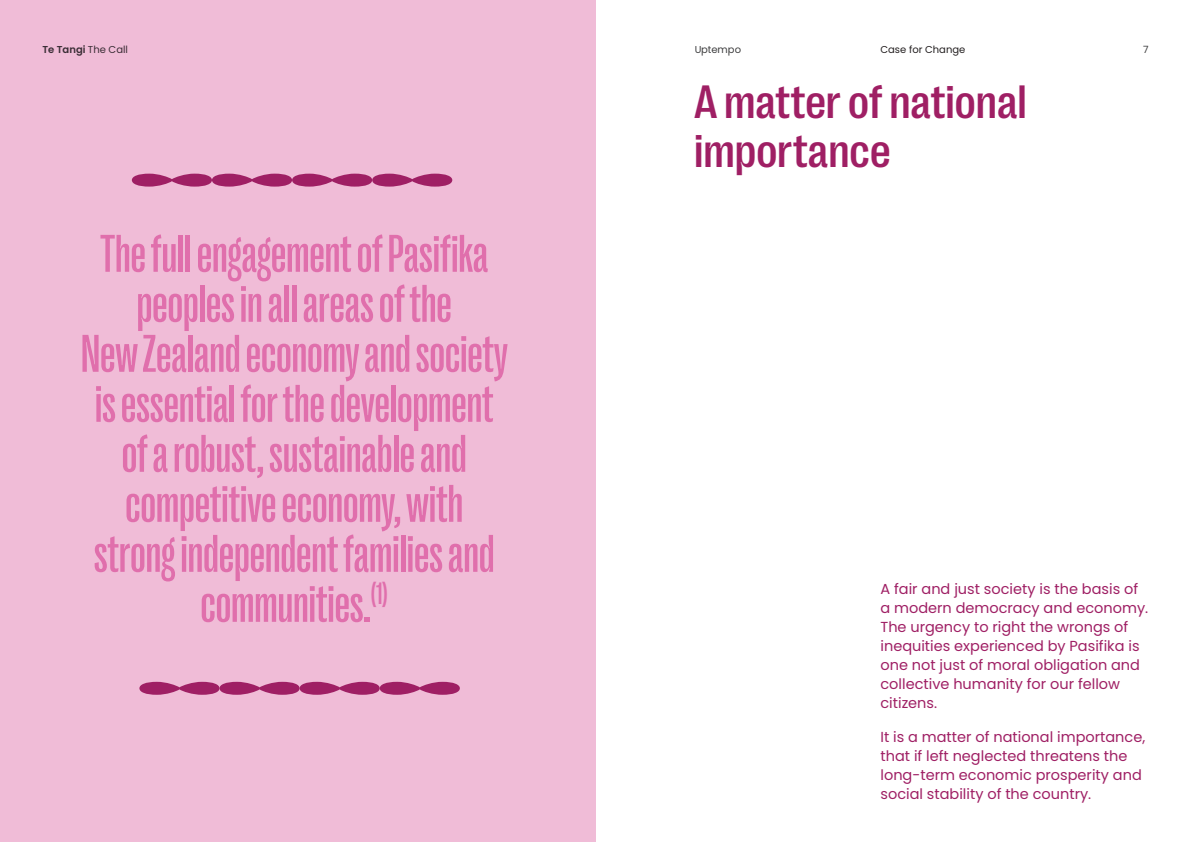
<style>
.page{position:relative;width:1191px;height:842px;background:#fff}
.page>*{position:absolute;margin:0;border:0;box-sizing:border-box;transform-origin:0 0}
.Pullout_Quote_54pt{font:500 54px/50px "PP Right Grotesk Tight";color:#e06fac;text-align:center}
.Page_Header{font:500 47.7px/49.7px "PP Right Grotesk Compact";color:#9f1f64}
.Copy_Intro{font:14.5px/19px "Poppins";color:#9f1f64}
.t1{font:600 10px "Poppins";color:#3e3e3f}
.t2{font:10px "Poppins";color:#231f20}
.t3{font:10px "Poppins";color:#3e3e3f}
.s1{font-weight:400}
</style>
<div class="page">
<div style="left:0;top:0;width:595px;height:842px;background:#f0bcd7"></div>
<svg style="left:139px;top:682px;width:321px;height:13px"></svg>
<svg style="left:132px;top:174px;width:320px;height:13px"></svg>
<p class="t1" style="left:43px;top:44px;width:87px">Te Tangi <span class="s1">The Call</span></p>
<p class="t3" style="left:694px;top:44px;width:48px">Uptempo</p>
<p class="t2" style="left:880px;top:44px;width:86px">Case for Change</p>
<p class="t3" style="left:1143px;top:44px;width:7px">7</p>
<p class="Page_Header" style="left:694px;top:76px;width:334px">A matter of national importance</p>
<p class="Pullout_Quote_54pt" style="left:81px;top:229px;width:428px">The full engagement of Pasifika peoples in all areas of the<br>New Zealand economy and society is essential for the development of a robust, sustainable and competitive economy, with strong independent families and communities.<sup>(1)</sup></p>
<p class="Copy_Intro" style="left:880px;top:580px;width:269px">A fair and just society is the basis of a modern democracy and economy.<br>The urgency to right the wrongs of inequities experienced by Pasifika is one not just of moral obligation and collective humanity for our fellow citizens.</p>
<p class="Copy_Intro" style="left:880px;top:728px;width:266px">It is a matter of national importance, that if left neglected threatens the long-term economic prosperity and social stability of the country.</p>
</div>
